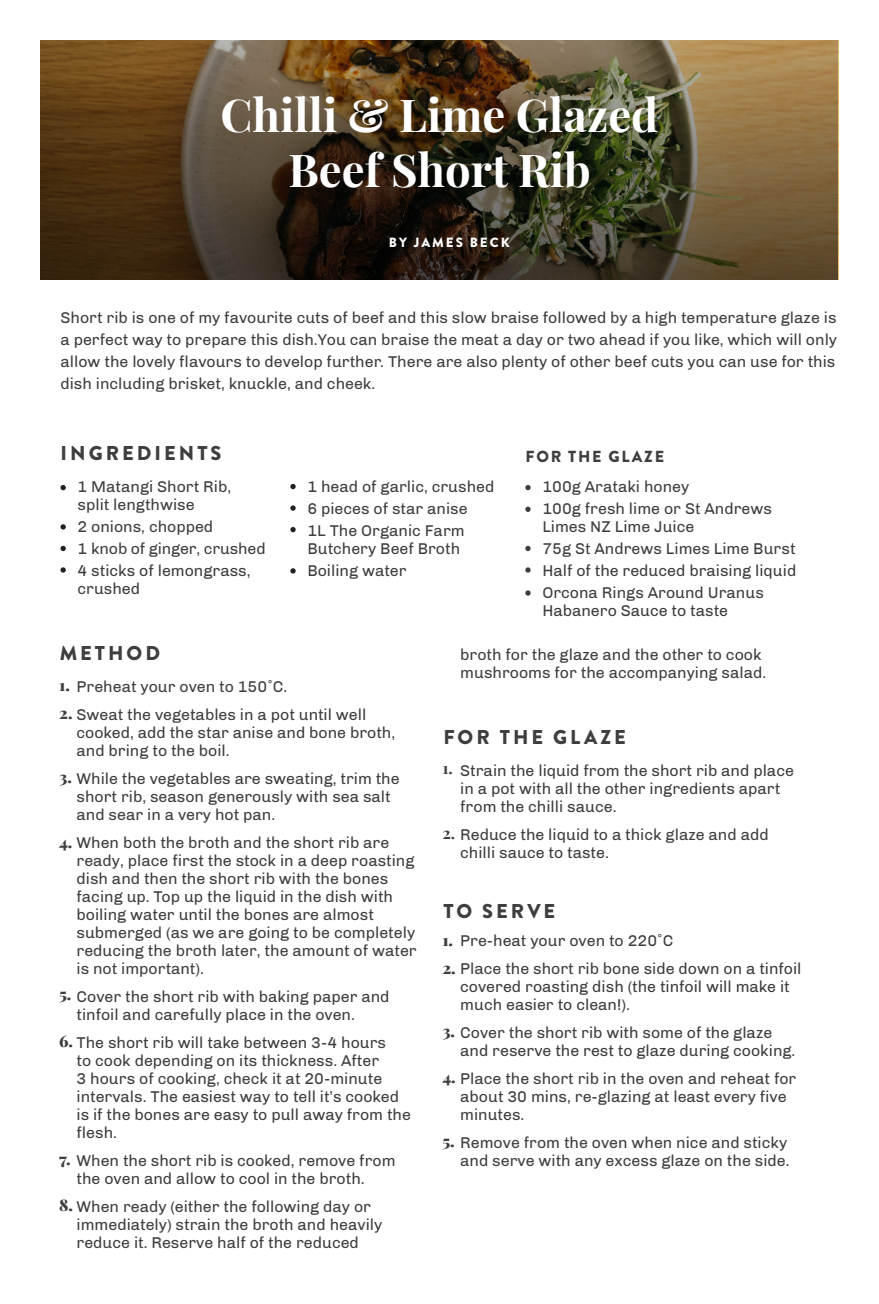
<style>
.page{position:relative;width:879px;height:1304px;background:#fff}
.page>*{position:absolute;margin:0;border:0;box-sizing:border-box;transform-origin:0 0}
.t1{font:700 45.4px/55px "Playfair Display";color:#fff;text-align:center}
.t2{font:900 20px "Brandon Grotesque";letter-spacing:.15em;color:#3e3e3f}
.t3{font:16px/18px "Chivo";color:#3e3e3f}
.t4{font:900 16px "Brandon Grotesque";letter-spacing:.11em;color:#3e3e3f}
.t5{font:900 16px "Playfair Display";color:#3e3e3f}
.t6{font:700 16px "Playfair Display";color:#3e3e3f}
.t7{font:900 13.4px "Brandon Grotesque";letter-spacing:.15em;color:#fff}
.s1{font-family:"Playfair Display";font-weight:900}
.s2{font-family:"Playfair Display";font-weight:700}
</style>
<div class="page">
<img style="left:41px;top:40px;width:797px;height:240px">
<svg style="left:60px;top:485px;width:6px;height:5px"></svg>
<svg style="left:60px;top:524px;width:6px;height:6px"></svg>
<svg style="left:60px;top:546px;width:6px;height:5px"></svg>
<svg style="left:60px;top:567px;width:6px;height:6px"></svg>
<svg style="left:290px;top:484px;width:6px;height:5px"></svg>
<svg style="left:290px;top:505px;width:6px;height:6px"></svg>
<svg style="left:290px;top:527px;width:6px;height:5px"></svg>
<svg style="left:290px;top:568px;width:6px;height:6px"></svg>
<svg style="left:525px;top:485px;width:5px;height:5px"></svg>
<svg style="left:525px;top:507px;width:5px;height:5px"></svg>
<svg style="left:525px;top:546px;width:5px;height:5px"></svg>
<svg style="left:525px;top:567px;width:5px;height:6px"></svg>
<svg style="left:525px;top:590px;width:5px;height:6px"></svg>
<p class="t1" style="left:220px;top:83px;width:439px">Chilli &amp; Lime Glazed<br>Beef Short Rib</p>
<p class="t7" style="left:389px;top:233px;width:122px">BY JAMES BECK</p>
<p class="t3" style="left:60px;top:306px;width:778px;line-height:22px;text-align:justify">Short rib is one of my favourite cuts of beef and this slow braise followed by a high temperature glaze is a perfect way to prepare this dish.You can braise the meat a day or two ahead if you like, which will only allow the lovely flavours to develop further. There are also plenty of other beef cuts you can use for this dish including brisket, knuckle, and cheek.</p>
<p class="t2" style="left:61px;top:439px;width:162px">INGREDIENTS</p>
<p class="t3" style="left:77px;top:478px;width:155px">1 Matangi Short Rib, split lengthwise</p>
<p class="t3" style="left:77px;top:518px;width:137px">2 onions, chopped</p>
<p class="t3" style="left:77px;top:540px;width:190px">1 knob of ginger, crushed</p>
<p class="t3" style="left:77px;top:562px;width:175px">4 sticks of lemongrass, crushed</p>
<p class="t3" style="left:307px;top:478px;width:189px">1 head of garlic, crushed</p>
<p class="t3" style="left:307px;top:500px;width:162px">6 pieces of star anise</p>
<p class="t3" style="left:307px;top:522px;width:159px">1L The Organic Farm<br>Butchery Beef Broth</p>
<p class="t3" style="left:307px;top:562px;width:101px">Boiling water</p>
<p class="t4" style="left:525px;top:445px;width:140px">FOR THE GLAZE</p>
<p class="t3" style="left:542px;top:478px;width:148px">100g Arataki honey</p>
<p class="t3" style="left:542px;top:500px;width:231px">100g fresh lime or St Andrews<br>Limes NZ Lime Juice</p>
<p class="t3" style="left:542px;top:540px;width:255px">75g St Andrews Limes Lime Burst</p>
<p class="t3" style="left:542px;top:562px;width:255px">Half of the reduced braising liquid</p>
<p class="t3" style="left:542px;top:584px;width:223px">Orcona Rings Around Uranus<br>Habanero Sauce to taste</p>
<p class="t2" style="left:60px;top:639px;width:102px">METHOD</p>
<p class="t3" style="left:59px;top:678px;width:229px"><span class="s1">1.</span> Preheat your oven to 150˚C.</p>
<p class="t3" style="left:77px;top:706px;width:320px;text-indent:-17px"><span class="s1">2.</span> Sweat the vegetables in a pot until well cooked, add the star anise and bone broth, and bring to the boil.</p>
<p class="t3" style="left:77px;top:770px;width:325px;text-indent:-17px"><span class="s1">3.</span> While the vegetables are sweating, trim the short rib, season generously with sea salt and sear in a very hot pan.</p>
<p class="t3" style="left:77px;top:834px;width:339px;text-indent:-17px"><span class="s1">4.</span> When both the broth and the short rib are ready, place first the stock in a deep roasting dish and then the short rib with the bones facing up. Top up the liquid in the dish with</p>
<p class="t3" style="left:77px;top:906px;width:342px">boiling water until the bones are almost submerged (as we are going to be completely reducing the broth later, the amount of water is not important).</p>
<p class="t3" style="left:77px;top:988px;width:314px">Cover the short rib with baking paper and tinfoil and carefully place in the oven.</p>
<p class="t3" style="left:77px;top:1034px;width:336px;text-indent:-17px"><span class="s1">6.</span> The short rib will take between 3-4 hours<br>to cook depending on its thickness. After<br>3 hours of cooking, check it at 20-minute intervals. The easiest way to tell it’s cooked is if the bones are easy to pull away from the flesh.</p>
<p class="t3" style="left:77px;top:1152px;width:320px;text-indent:-17px"><span class="s1">7.</span> When the short rib is cooked, remove from the oven and allow to cool in the broth.</p>
<p class="t3" style="left:77px;top:1198px;width:307px;text-indent:-17px"><span class="s1">8.</span> When ready (either the following day or immediately) strain the broth and heavily reduce it. Reserve half of the reduced</p>
<p class="t5" style="left:59px;top:982px;width:14px">5.</p>
<p class="t3" style="left:460px;top:646px;width:307px">broth for the glaze and the other to cook mushrooms for the accompanying salad.</p>
<p class="t2" style="left:443px;top:723px;width:184px">FOR THE GLAZE</p>
<p class="t3" style="left:460px;top:762px;width:335px">Strain the liquid from the short rib and place in a pot with all the other ingredients apart from the chilli sauce.</p>
<p class="t3" style="left:460px;top:826px;width:310px;text-indent:-18px"><span class="s2">2.</span> Reduce the liquid to a thick glaze and add chilli sauce to taste.</p>
<p class="t6" style="left:442px;top:756px;width:12px">1.</p>
<p class="t2" style="left:443px;top:897px;width:113px">TO SERVE</p>
<p class="t3" style="left:442px;top:932px;width:232px"><span class="s1">1.</span> Pre-heat your oven to 220˚C</p>
<p class="t3" style="left:460px;top:960px;width:343px;text-indent:-18px"><span class="s1">2.</span> Place the short rib bone side down on a tinfoil covered roasting dish (the tinfoil will make it much easier to clean!).</p>
<p class="t3" style="left:460px;top:1024px;width:337px;text-indent:-18px"><span class="s1">3.</span> Cover the short rib with some of the glaze and reserve the rest to glaze during cooking.</p>
<p class="t3" style="left:460px;top:1070px;width:338px;text-indent:-18px"><span class="s1">4.</span> Place the short rib in the oven and reheat for about 30 mins, re-glazing at least every five minutes.</p>
<p class="t3" style="left:442px;top:1134px;width:349px;text-align:right"><span class="s1">5.</span> Remove from the oven when nice and sticky and serve with any excess glaze on the side.</p>
</div>
